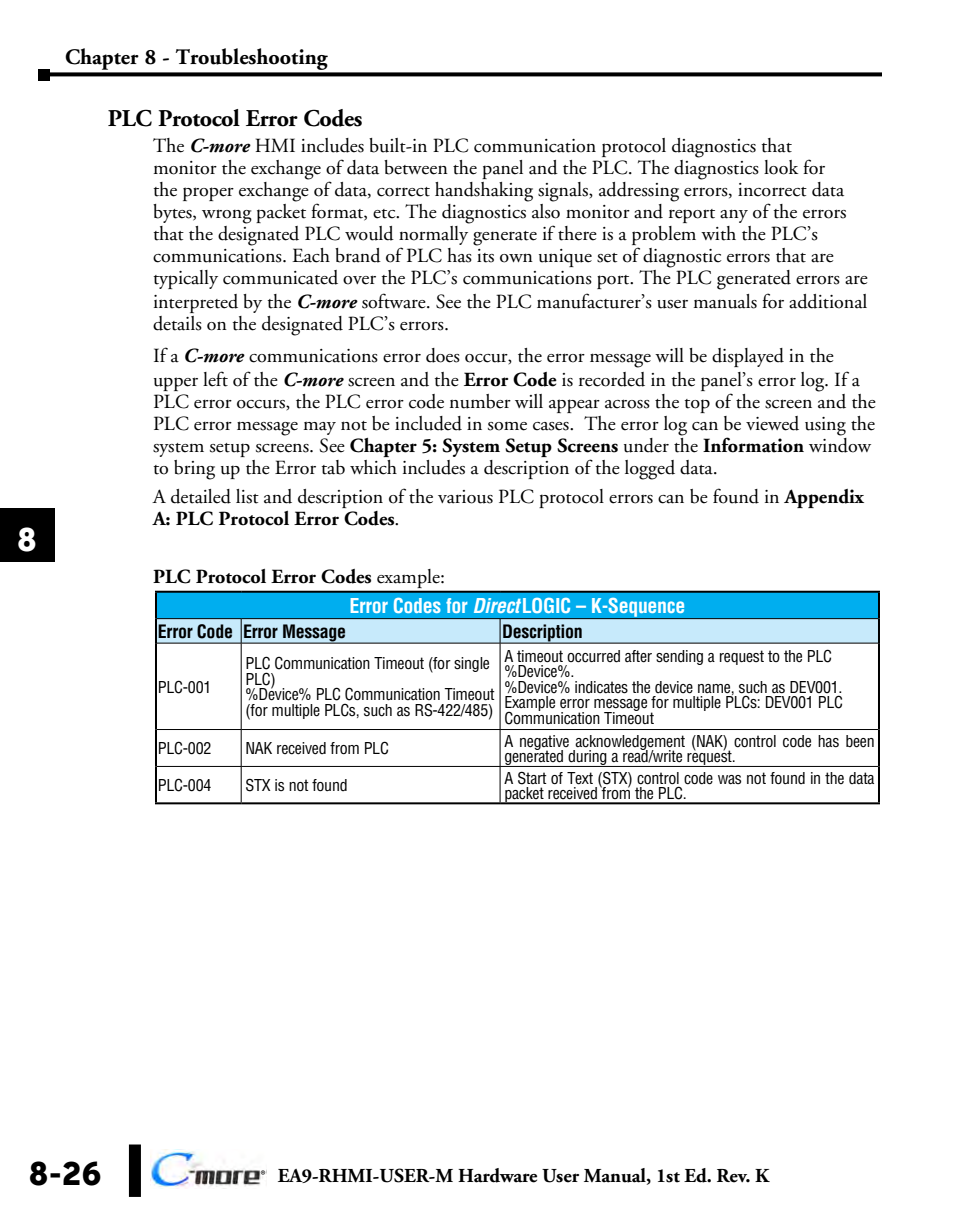
<style>
.page{position:relative;width:972px;height:1224px;background:#fff}
.page>*{position:absolute;margin:0;border:0;box-sizing:border-box;transform-origin:0 0}
.t1{font:700 40px "Bailey Sans ITC";color:#000}
.t2{font:700 40px "Bailey Sans ITC";color:#fff}
.t3{font:700 24px "Adobe Garamond";letter-spacing:-.02em;color:#000}
.t4{font:700 22px "Adobe Garamond";color:#000}
.t5{font:20px/22px "Adobe Garamond";color:#000}
.t6{font:700 condensed 20px "Helvetica";letter-spacing:-.02em;color:#fff}
.t7{font:700 20px "Adobe Garamond";color:#000}
.t8{font:700 19.8px "Adobe Garamond Pro";color:#000}
.t9{font:700 condensed 18px "Helvetica";letter-spacing:-.02em;color:#000}
.t10{font:condensed 16px/15.6px "Helvetica";letter-spacing:-.02em;color:#000}
.t11{font:12.6px "Myriad Pro";color:#000}
.s1{font-weight:700;font-style:italic}
.s2{font-weight:700}
.s3{font-weight:400}
.s4{font-style:italic}
</style>
<div class="page">
<div style="left:129px;top:1145px;width:12px;height:52px;background:#000"></div>
<img style="left:151px;top:1150px;width:116px;height:37px">
<svg style="left:260px;top:1169px;width:5px;height:5px"></svg>
<div style="left:0;top:508px;width:54px;height:54px;background:#000"></div>
<svg style="left:50px;top:72px;width:832px;height:4px;background:#1a1a1a"></svg>
<div style="left:38px;top:69px;width:12px;height:11px;background:#000"></div>
<div style="left:156px;top:592px;width:723px;height:27px;background:#00aeef"></div>
<svg style="left:157px;top:644px;width:721px;height:158px"></svg>
<hr style="left:155px;top:591px;width:86px;height:2px;background:#000">
<hr style="left:155px;top:593px;width:2px;height:26px;background:#000">
<hr style="left:241px;top:591px;width:259px;height:2px;background:#000">
<hr style="left:500px;top:591px;width:380px;height:2px;background:#000">
<hr style="left:878px;top:593px;width:2px;height:26px;background:#000">
<hr style="left:155px;top:619px;width:2px;height:24px;background:#000">
<hr style="left:878px;top:619px;width:2px;height:24px;background:#000">
<hr style="left:155px;top:643px;width:2px;height:87px;background:#000">
<hr style="left:878px;top:643px;width:2px;height:87px;background:#000">
<hr style="left:155px;top:730px;width:2px;height:36px;background:#000">
<hr style="left:878px;top:730px;width:2px;height:36px;background:#000">
<hr style="left:155px;top:766px;width:2px;height:36px;background:#000">
<hr style="left:878px;top:766px;width:2px;height:36px;background:#000">
<hr style="left:155px;top:802px;width:86px;height:2px;background:#000">
<hr style="left:241px;top:802px;width:259px;height:2px;background:#000">
<hr style="left:500px;top:802px;width:380px;height:2px;background:#000">
<hr style="left:157px;top:618px;width:84px;height:1px;background:#000">
<hr style="left:241px;top:618px;width:259px;height:1px;background:#000">
<hr style="left:500px;top:618px;width:378px;height:1px;background:#000">
<svg style="left:157px;top:619px;width:721px;height:24px;background:#c2e4f4"></svg>
<hr style="left:157px;top:643px;width:84px;height:1px;background:#000">
<hr style="left:241px;top:643px;width:259px;height:1px;background:#000">
<hr style="left:241px;top:643px;width:1px;height:86px;background:#000">
<hr style="left:500px;top:643px;width:378px;height:1px;background:#000">
<hr style="left:500px;top:643px;width:1px;height:86px;background:#000">
<hr style="left:157px;top:729px;width:84px;height:1px;background:#000">
<hr style="left:241px;top:729px;width:259px;height:1px;background:#000">
<hr style="left:241px;top:730px;width:1px;height:36px;background:#000">
<hr style="left:500px;top:729px;width:378px;height:1px;background:#000">
<hr style="left:500px;top:730px;width:1px;height:36px;background:#000">
<hr style="left:157px;top:766px;width:84px;height:1px;background:#000">
<hr style="left:241px;top:766px;width:259px;height:1px;background:#000">
<hr style="left:241px;top:767px;width:1px;height:35px;background:#000">
<hr style="left:500px;top:766px;width:378px;height:1px;background:#000">
<hr style="left:500px;top:767px;width:1px;height:35px;background:#000">
<p class="t4" style="left:65px;top:45px;width:264px">Chapter 8 - Troubleshooting</p>
<h1 class="t2" style="left:17px;top:517px;width:22px">8</h1>
<p class="t3" style="left:108px;top:105px;width:256px">PLC Protocol Error Codes</p>
<p class="t5" style="left:153px;top:136px;width:716px">The <span class="s1">C-more</span> HMI includes built-in PLC communication protocol diagnostics that<br>monitor the exchange of data between the panel and the PLC. The diagnostics look for<br>the proper exchange of data, correct handshaking signals, addressing errors, incorrect data bytes, wrong packet format, etc. The diagnostics also monitor and report any of the errors that the designated PLC would normally generate if there is a problem with the PLC’s communications. Each brand of PLC has its own unique set of diagnostic errors that are typically communicated over the PLC’s communications port. The PLC generated errors are</p>
<p class="t5" style="left:153px;top:292px;width:716px">interpreted by the <span class="s1">C-more</span> software. See the PLC manufacturer’s user manuals for additional details on the designated PLC’s errors.</p>
<p class="t5" style="left:153px;top:344px;width:708px;line-height:24px">If a <span class="s1">C-more</span> communications error does occur, the error message will be displayed in the upper left of the <span class="s1">C-more</span> screen and the <span class="s2">Error Code</span> is recorded in the panel’s error log. If a</p>
<p class="t5" style="left:153px;top:391px;width:724px">PLC error occurs, the PLC error code number will appear across the top of the screen and the PLC error message may not be included in some cases. The error log can be viewed using the system setup screens. See <span class="s2">Chapter 5: System Setup Screens</span> under the <span class="s2">Information</span> window to bring up the Error tab which includes a description of the logged data.</p>
<p class="t5" style="left:153px;top:486px;width:712px">A detailed list and description of the various PLC protocol errors can be found in <span class="s2">Appendix<br>A: PLC Protocol Error Codes</span>.</p>
<p class="t7" style="left:153px;top:566px;width:294px">PLC Protocol Error Codes <span class="s3">example:</span></p>
<p class="t6" style="left:350px;top:593px;width:337px">Error Codes for <span class="s4">Direct</span> LOGIC – K-Sequence</p>
<p class="t9" style="left:158px;top:620px;width:190px">Error Code Error Message</p>
<p class="t9" style="left:502px;top:620px;width:82px">Description</p>
<p class="t10" style="left:158px;top:679px;width:55px">PLC-001</p>
<p class="t10" style="left:246px;top:656px;width:250px">PLC Communication Timeout (for single<br>PLC)<br>%Device% PLC Communication Timeout (for multiple PLCs, such as RS-422/485)</p>
<p class="t10" style="left:504px;top:648px;width:340px">A timeout occurred after sending a request to the PLC %Device%.<br>%Device% indicates the device name, such as DEV001.<br>Example error message for multiple PLCs: DEV001 PLC Communication Timeout</p>
<p class="t10" style="left:158px;top:741px;width:55px">PLC-002</p>
<p class="t10" style="left:246px;top:741px;width:145px">NAK received from PLC</p>
<p class="t10" style="left:504px;top:733px;width:372px">A negative acknowledgement (NAK) control code has been generated during a read/write request.</p>
<p class="t10" style="left:158px;top:778px;width:55px">PLC-004</p>
<p class="t10" style="left:246px;top:778px;width:104px">STX is not found</p>
<p class="t10" style="left:504px;top:770px;width:372px">A Start of Text (STX) control code was not found in the data packet received from the PLC.</p>
<h1 class="t1" style="left:29px;top:1151px;width:75px">8-26</h1>
<p class="t11" style="left:261px;top:1167px;width:7px">®</p>
<p class="t8" style="left:278px;top:1164px;width:493px">EA9-RHMI-USER-M Hardware User Manual, 1st Ed. Rev. K</p>
</div>
